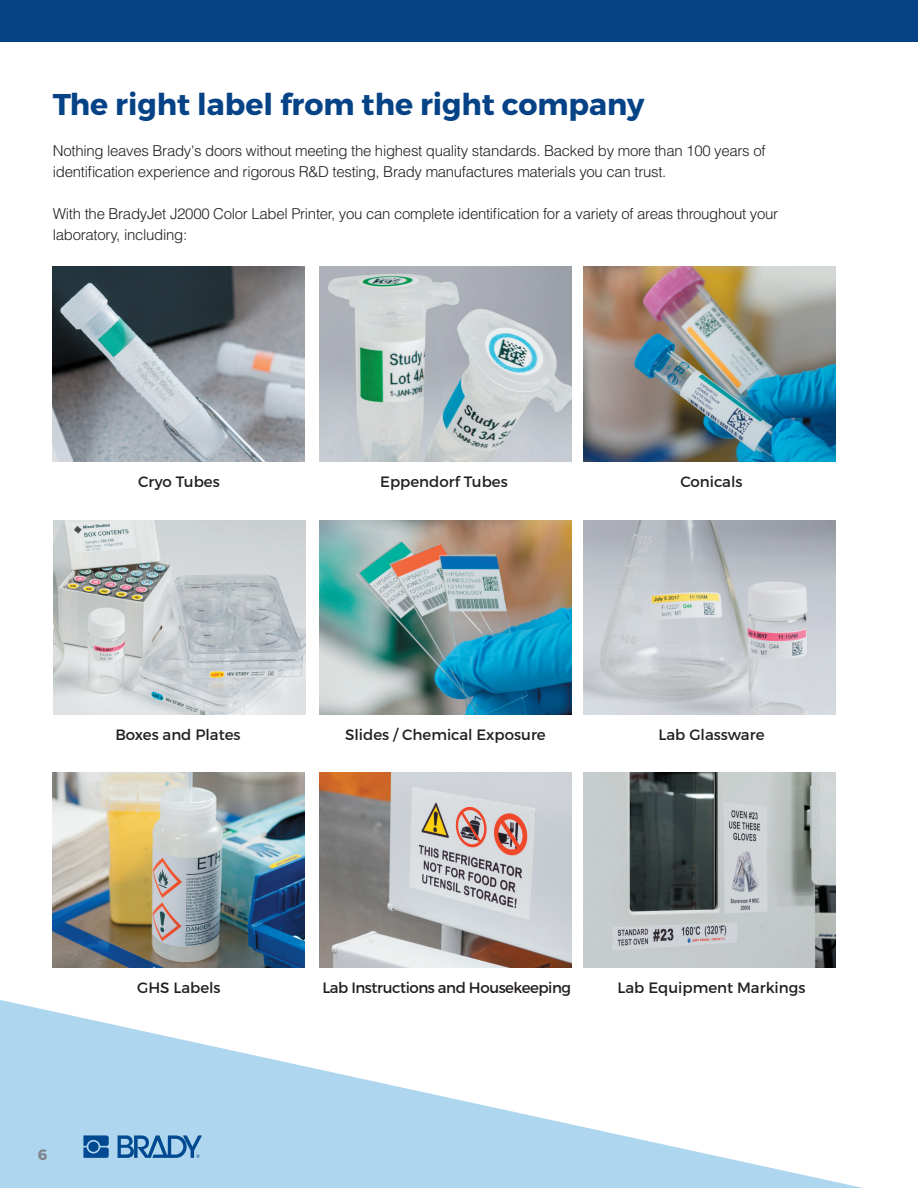
<style>
.page{position:relative;width:918px;height:1188px;background:#fff}
.page>*{position:absolute;margin:0;border:0;box-sizing:border-box;transform-origin:0 0}
.t1{font:700 30px "Montserrat";color:#054286}
.t2{font:300 15px/21px "Helvetica LT Std";letter-spacing:-.02em;color:#231f20}
.t3{font:15px "Montserrat";color:#231f20}
.t4{font:15px "Montserrat";letter-spacing:-.03em;color:#231f20}
.t5{font:700 15px "Montserrat";color:#80838a}
</style>
<div class="page">
<svg style="left:0;top:1000px;width:863px;height:188px"></svg>
<div style="left:0;top:0;width:918px;height:41px;background:#054286"></div>
<svg style="left:83px;top:1135px;width:26px;height:23px"></svg>
<div style="left:88px;top:1142px;width:11px;height:10px;background:#014990;border-radius:50%"></div>
<svg style="left:118px;top:1135px;width:84px;height:23px;background:#5990c0"></svg>
<img style="left:53px;top:267px;width:252px;height:195px">
<img style="left:320px;top:267px;width:251px;height:195px">
<img style="left:584px;top:267px;width:252px;height:195px">
<img style="left:319px;top:773px;width:252px;height:194px">
<img style="left:53px;top:773px;width:252px;height:194px">
<img style="left:584px;top:773px;width:252px;height:194px">
<img style="left:584px;top:520px;width:252px;height:195px">
<img style="left:54px;top:520px;width:252px;height:195px">
<img style="left:320px;top:520px;width:251px;height:195px">
<h1 class="t1" style="left:53px;top:85px;width:593px">The right label from the right company</h1>
<p class="t2" style="left:53px;top:140px;width:714px">Nothing leaves Brady's doors without meeting the highest quality standards. Backed by more than 100 years of identification experience and rigorous R&amp;D testing, Brady manufactures materials you can trust.</p>
<p class="t2" style="left:53px;top:203px;width:727px">With the BradyJet J2000 Color Label Printer, you can complete identification for a variety of areas throughout your laboratory, including:</p>
<p class="t3" style="left:138px;top:472px;width:83px">Cryo Tubes</p>
<p class="t3" style="left:380px;top:472px;width:129px">Eppendorf Tubes</p>
<p class="t3" style="left:680px;top:472px;width:64px">Conicals</p>
<p class="t3" style="left:115px;top:726px;width:127px">Boxes and Plates</p>
<p class="t3" style="left:345px;top:726px;width:202px">Slides / Chemical Exposure</p>
<p class="t3" style="left:658px;top:726px;width:108px">Lab Glassware</p>
<p class="t5" style="left:38px;top:1145px;width:11px">6</p>
<p class="t3" style="left:137px;top:978px;width:85px">GHS Labels</p>
<p class="t4" style="left:322px;top:978px;width:250px">Lab Instructions and Housekeeping</p>
<p class="t3" style="left:618px;top:978px;width:189px">Lab Equipment Markings</p>
</div>
